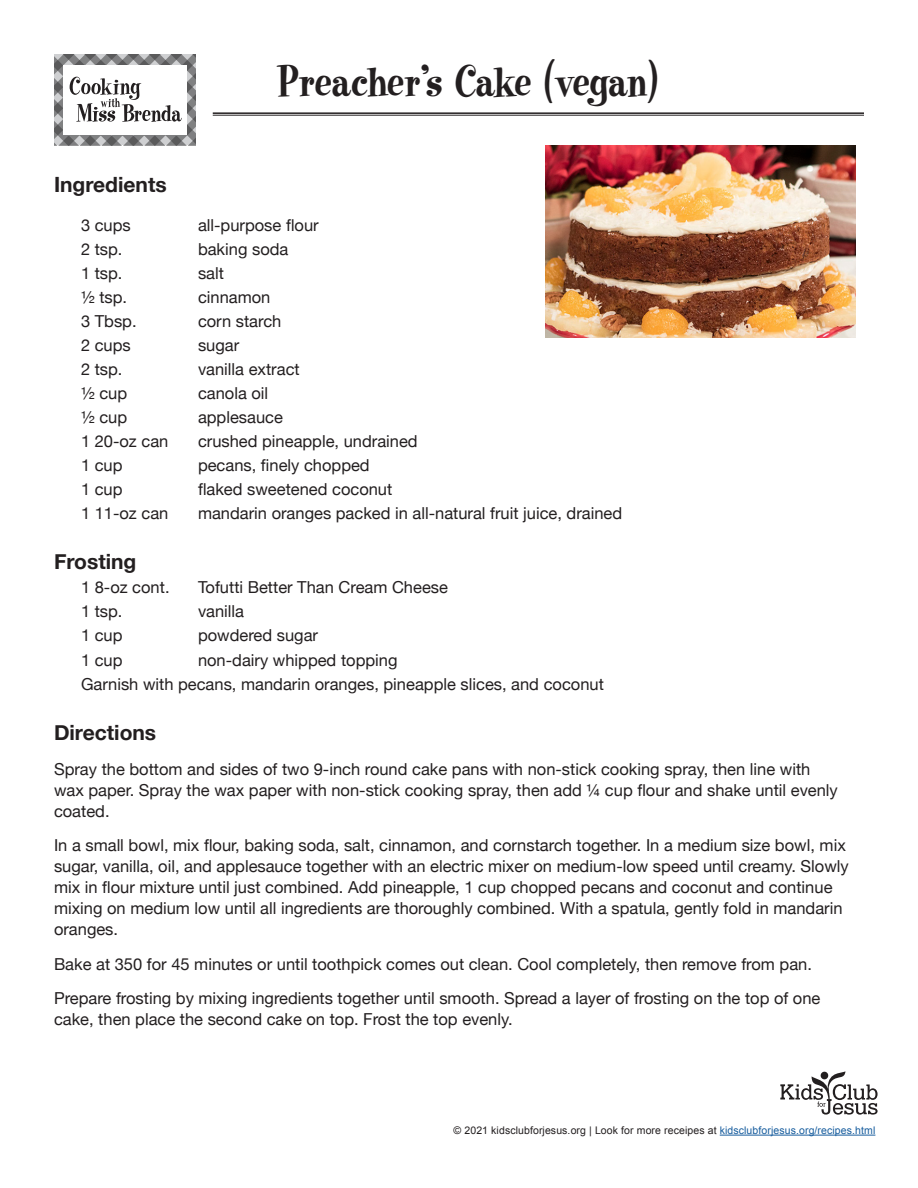
<style>
.page{position:relative;width:918px;height:1188px;background:#fff}
.page>*{position:absolute;margin:0;border:0;box-sizing:border-box;transform-origin:0 0}
.t1{font:46.05px "Heatwave";letter-spacing:-.015em;color:#231f20}
.t2{font:700 21px "Helvetica Neue";color:#231f20}
.t3{font:16.5px/21px "Helvetica Neue";color:#231f20}
.t4{font:10.5px "Arial";letter-spacing:.01em;color:#231f20}
.s1{color:#175d9e}
</style>
<div class="page">
<hr style="left:720px;top:1135px;width:155px;height:1px;background:#175d9e">
<svg style="left:780px;top:1071px;width:98px;height:44px"></svg>
<svg style="left:54px;top:55px;width:142px;height:90px"></svg>
<hr style="left:213px;top:112px;width:651px;height:2px;background:#242021">
<hr style="left:213px;top:115px;width:651px;height:1px;background:#242021">
<img style="left:545px;top:145px;width:311px;height:193px">
<p class="t2" style="left:54px;top:168px;width:114px">Ingredients</p>
<p class="t1" style="left:277px;top:54px;width:383px">Preacher’s Cake (vegan)</p>
<p class="t3" style="left:81px;top:216px;width:51px">3 cups</p>
<p class="t3" style="left:198px;top:216px;width:122px">all-purpose flour</p>
<p class="t3" style="left:81px;top:240px;width:43px">2 tsp.</p>
<p class="t3" style="left:198px;top:240px;width:92px">baking soda</p>
<p class="t3" style="left:81px;top:264px;width:43px">1 tsp.</p>
<p class="t3" style="left:198px;top:264px;width:27px">salt</p>
<p class="t3" style="left:81px;top:288px;width:48px">½ tsp.</p>
<p class="t3" style="left:198px;top:288px;width:74px">cinnamon</p>
<p class="t3" style="left:81px;top:312px;width:57px">3 Tbsp.</p>
<p class="t3" style="left:198px;top:312px;width:85px">corn starch</p>
<p class="t3" style="left:81px;top:336px;width:51px">2 cups</p>
<p class="t3" style="left:198px;top:336px;width:43px">sugar</p>
<p class="t3" style="left:81px;top:360px;width:43px">2 tsp.</p>
<p class="t3" style="left:198px;top:360px;width:103px">vanilla extract</p>
<p class="t3" style="left:81px;top:384px;width:48px">½ cup</p>
<p class="t3" style="left:198px;top:384px;width:72px">canola oil</p>
<p class="t3" style="left:81px;top:408px;width:48px">½ cup</p>
<p class="t3" style="left:198px;top:408px;width:86px">applesauce</p>
<p class="t3" style="left:81px;top:432px;width:89px">1 20-oz can</p>
<p class="t3" style="left:198px;top:432px;width:221px">crushed pineapple, undrained</p>
<p class="t3" style="left:81px;top:456px;width:43px">1 cup</p>
<p class="t3" style="left:198px;top:456px;width:173px">pecans, finely chopped</p>
<p class="t3" style="left:81px;top:480px;width:43px">1 cup</p>
<p class="t3" style="left:198px;top:480px;width:196px">flaked sweetened coconut</p>
<p class="t3" style="left:81px;top:504px;width:89px">1 11-oz can</p>
<p class="t3" style="left:198px;top:504px;width:426px">mandarin oranges packed in all-natural fruit juice, drained</p>
<p class="t2" style="left:54px;top:545px;width:84px">Frosting</p>
<p class="t3" style="left:81px;top:577px;width:90px">1 8-oz cont.</p>
<p class="t3" style="left:198px;top:577px;width:251px">Tofutti Better Than Cream Cheese</p>
<p class="t3" style="left:81px;top:601px;width:43px">1 tsp.</p>
<p class="t3" style="left:198px;top:601px;width:48px">vanilla</p>
<p class="t3" style="left:81px;top:625px;width:43px">1 cup</p>
<p class="t3" style="left:198px;top:625px;width:122px">powdered sugar</p>
<p class="t3" style="left:81px;top:650px;width:43px">1 cup</p>
<p class="t3" style="left:198px;top:650px;width:201px">non-dairy whipped topping</p>
<p class="t3" style="left:81px;top:674px;width:524px">Garnish with pecans, mandarin oranges, pineapple slices, and coconut</p>
<p class="t2" style="left:54px;top:716px;width:104px">Directions</p>
<p class="t3" style="left:54px;top:759px;width:785px">Spray the bottom and sides of two 9-inch round cake pans with non-stick cooking spray, then line with wax paper. Spray the wax paper with non-stick cooking spray, then add ¼ cup flour and shake until evenly coated.</p>
<p class="t3" style="left:54px;top:836px;width:796px">In a small bowl, mix flour, baking soda, salt, cinnamon, and cornstarch together. In a medium size bowl, mix sugar, vanilla, oil, and applesauce together with an electric mixer on medium-low speed until creamy. Slowly mix in flour mixture until just combined. Add pineapple, 1 cup chopped pecans and coconut and continue mixing on medium low until all ingredients are thoroughly combined. With a spatula, gently fold in mandarin oranges.</p>
<p class="t3" style="left:54px;top:954px;width:760px">Bake at 350 for 45 minutes or until toothpick comes out clean. Cool completely, then remove from pan.</p>
<p class="t3" style="left:54px;top:989px;width:768px">Prepare frosting by mixing ingredients together until smooth. Spread a layer of frosting on the top of one cake, then place the second cake on top. Frost the top evenly.</p>
<p class="t4" style="left:454px;top:1123px;width:423px">© 2021 kidsclubforjesus.org | Look for more receipes at <span class="s1">kidsclubforjesus.org/recipes.html</span></p>
</div>
